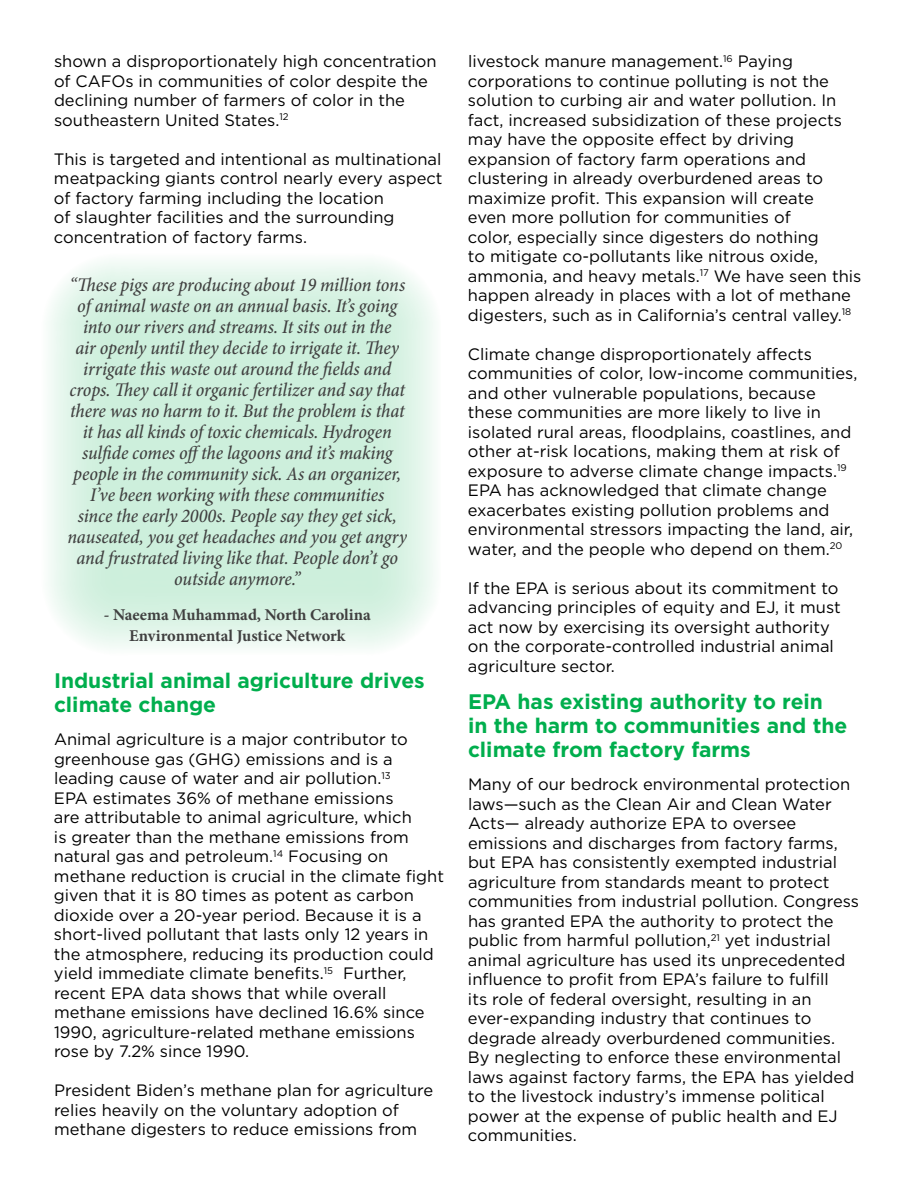
<style>
.page{position:relative;width:918px;height:1188px;background:#fff}
.page>*{position:absolute;margin:0;border:0;box-sizing:border-box;transform-origin:0 0}
.t1{font:700 21px/24px "Gotham";color:#00ae4d}
.t2{font:italic 500 condensed 19.5px/21px "Minion Pro";letter-spacing:-.005em;color:#404040;text-align:center}
.t3{font:16.5px/19.5px "Gotham";color:#000}
.t4{font:700 16.5px/21px "Minion Pro";color:#404040;text-align:center}
</style>
<div class="page">
<svg style="left:49px;top:261px;width:385px;height:387px;background:#d6f1e2"></svg>
<p class="t3" style="left:54px;top:51px;width:384px">shown a disproportionately high concentration of CAFOs in communities of color despite the declining number of farmers of color in the southeastern United States.<sup>12</sup></p>
<p class="t3" style="left:54px;top:149px;width:390px">This is targeted and intentional as multinational meatpacking giants control nearly every aspect of factory farming including the location<br>of slaughter facilities and the surrounding concentration of factory farms.</p>
<p class="t2" style="left:67px;top:275px;width:341px">“These pigs are producing about 19 million tons of animal waste on an annual basis. It’s going into our rivers and streams. It sits out in the<br>air openly until they decide to irrigate it. They irrigate this waste out around the fields and crops. They call it organic fertilizer and say that there was no harm to it. But the problem is that it has all kinds of toxic chemicals. Hydrogen sulfide comes offthe lagoons and it’s making people in the community sick. As an organizer, I’ve been working with these communities<br>since the early 2000s. People say they get sick, nauseated, you get headaches and you get angry and frustrated living like that. People don’t go outside anymore.”</p>
<p class="t4" style="left:104px;top:604px;width:268px">- Naeema Muhammad, North Carolina<br>Environmental Justice Network</p>
<p class="t1" style="left:54px;top:668px;width:372px">Industrial animal agriculture drives climate change</p>
<p class="t3" style="left:54px;top:729px;width:392px">Animal agriculture is a major contributor to greenhouse gas (GHG) emissions and is a leading cause of water and air pollution.<sup>13<br></sup>EPA estimates 36% of methane emissions<br>are attributable to animal agriculture, which<br>is greater than the methane emissions from natural gas and petroleum.<sup>14</sup> Focusing on methane reduction is crucial in the climate fight given that it is 80 times as potent as carbon dioxide over a 20-year period. Because it is a short-lived pollutant that lasts only 12 years in the atmosphere, reducing its production could yield immediate climate benefits.<sup>15</sup> Further, recent EPA data shows that while overall methane emissions have declined 16.6% since 1990, agriculture-related methane emissions rose by 7.2% since 1990.</p>
<p class="t3" style="left:54px;top:1080px;width:381px">President Biden’s methane plan for agriculture relies heavily on the voluntary adoption of methane digesters to reduce emissions from</p>
<p class="t3" style="left:468px;top:51px;width:395px">livestock manure management.<sup>16</sup> Paying corporations to continue polluting is not the solution to curbing air and water pollution. In fact, increased subsidization of these projects may have the opposite effect by driving expansion of factory farm operations and clustering in already overburdened areas to maximize profit. This expansion will create<br>even more pollution for communities of<br>color, especially since digesters do nothing<br>to mitigate co-pollutants like nitrous oxide, ammonia, and heavy metals.<sup>17</sup> We have seen this happen already in places with a lot of methane digesters, such as in California’s central valley.<sup>18</sup></p>
<p class="t3" style="left:468px;top:344px;width:391px">Climate change disproportionately affects communities of color, low-income communities, and other vulnerable populations, because these communities are more likely to live in isolated rural areas, floodplains, coastlines, and other at-risk locations, making them at risk of exposure to adverse climate change impacts.<sup>19<br></sup>EPA has acknowledged that climate change exacerbates existing pollution problems and environmental stressors impacting the land, air, water, and the people who depend on them.<sup>20</sup></p>
<p class="t3" style="left:468px;top:578px;width:374px">If the EPA is serious about its commitment to advancing principles of equity and EJ, it must act now by exercising its oversight authority on the corporate-controlled industrial animal agriculture sector.</p>
<p class="t1" style="left:468px;top:689px;width:381px">EPA has existing authority to rein in the harm to communities and the climate from factory farms</p>
<p class="t3" style="left:468px;top:774px;width:393px">Many of our bedrock environmental protection laws—such as the Clean Air and Clean Water Acts— already authorize EPA to oversee emissions and discharges from factory farms, but EPA has consistently exempted industrial agriculture from standards meant to protect communities from industrial pollution. Congress has granted EPA the authority to protect the public from harmful pollution,<sup>21</sup> yet industrial animal agriculture has used its unprecedented influence to profit from EPA’s failure to fulfill<br>its role of federal oversight, resulting in an ever-expanding industry that continues to degrade already overburdened communities.<br>By neglecting to enforce these environmental laws against factory farms, the EPA has yielded to the livestock industry’s immense political power at the expense of public health and EJ communities.</p>
</div>
